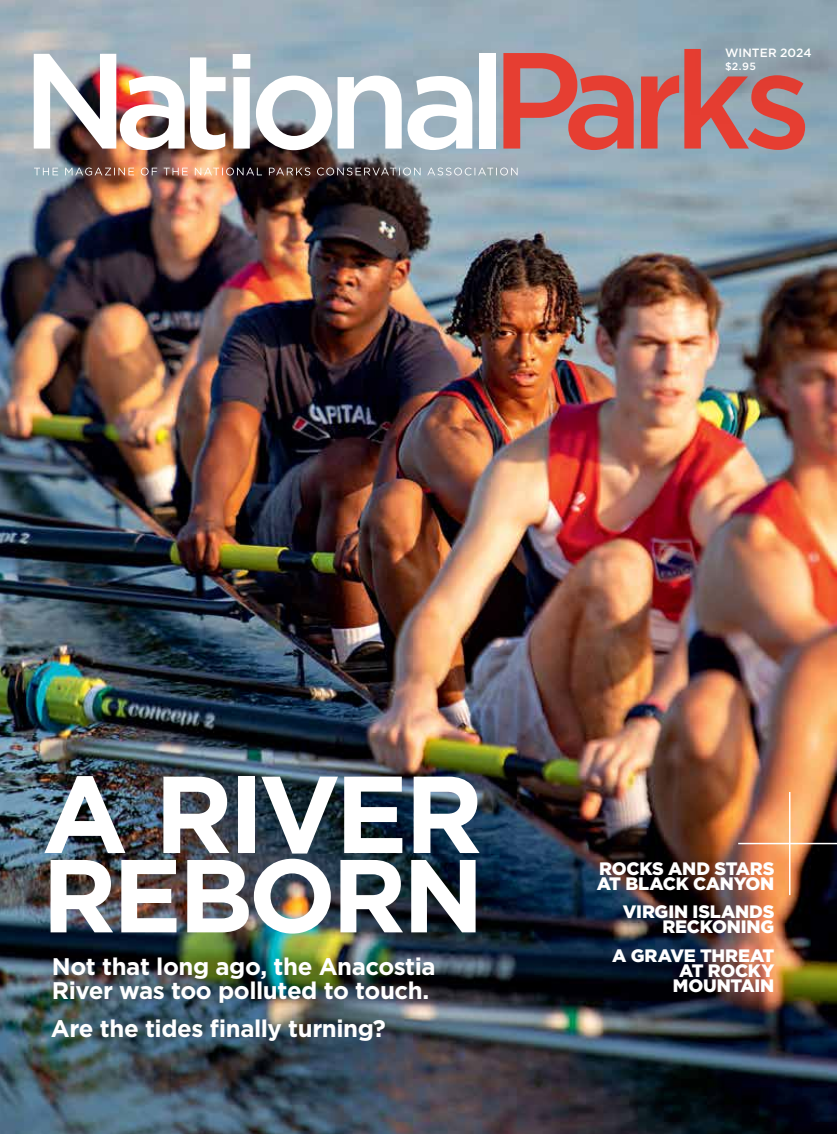
<style>
.page{position:relative;width:837px;height:1134px;background:#fff}
.page>*{position:absolute;margin:0;border:0;box-sizing:border-box;transform-origin:0 0}
.t1{font:700 109.2px "Gotham";letter-spacing:-.05em;color:#fff}
.t2{font:700 103.5px "Gotham";letter-spacing:-.04em;color:#fff}
.t3{font:700 24px/24px "Gotham";letter-spacing:-.02em;color:#fff}
.t4{font:900 18px/15px "Gotham";letter-spacing:-.015em;color:#fff;text-align:right}
.t5{font:500 12px "Gotham";letter-spacing:.005em;color:#fff}
.t6{font:500 10.5px "Gotham";color:#fff}
</style>
<div class="page">
<img style="left:0;top:0;width:837px;height:1134px">
<svg style="left:233px;top:54px;width:17px;height:95px"></svg>
<svg style="left:256px;top:76px;width:76px;height:74px"></svg>
<div style="left:479px;top:53px;width:17px;height:96px;background:#fff"></div>
<img style="left:34px;top:54px;width:192px;height:96px">
<svg style="left:338px;top:76px;width:134px;height:74px"></svg>
<svg style="left:503px;top:53px;width:131px;height:97px;background:#c07474"></svg>
<svg style="left:641px;top:49px;width:164px;height:101px;background:#b97678"></svg>
<div style="left:674px;top:0;width:163px;height:126px;background:#000;opacity:.6"></div>
<img style="left:34px;top:168px;width:484px;height:8px">
<hr style="left:738px;top:843px;width:99px;height:1px;background:#fff">
<hr style="left:789px;top:792px;width:1px;height:103px;background:#fff">
<p class="t5" style="left:725px;top:45px;width:88px">WINTER 2024</p>
<p class="t6" style="left:725px;top:59px;width:32px">$2.95</p>
<h1 class="t1" style="left:42px;top:742px;width:443px">A RIVER</h1>
<h2 class="t2" style="left:42px;top:827px;width:444px">REBORN</h2>
<p class="t4" style="left:597px;top:861px;width:179px;text-align:left">ROCKS AND STARS<br>AT BLACK CANYON</p>
<p class="t4" style="left:623px;top:904px;width:153px">VIRGIN ISLANDS<br>RECKONING</p>
<p class="t4" style="left:612px;top:948px;width:164px">A GRAVE THREAT<br>AT ROCKY<br>MOUNTAIN</p>
<p class="t3" style="left:52px;top:954px;width:385px">Not that long ago, the Anacostia<br>River was too polluted to touch.</p>
<p class="t3" style="left:51px;top:1016px;width:337px">Are the tides finally turning?</p>
</div>
